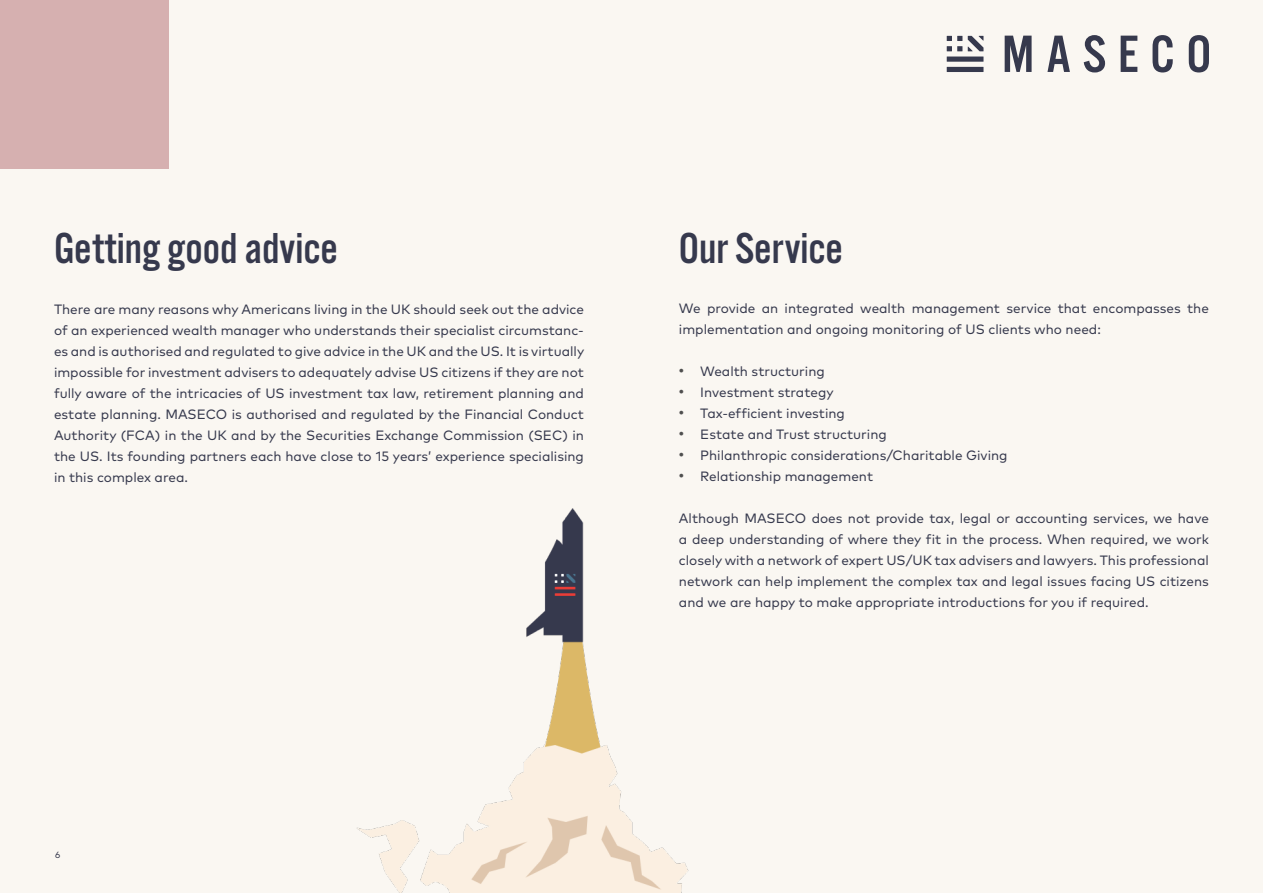
<style>
.page{position:relative;width:1263px;height:893px;background:#faf7f2}
.page>*{position:absolute;margin:0;border:0;box-sizing:border-box;transform-origin:0 0}
.t1{font:45px "Alternate Gothic Pro No 3";color:#36394d}
.t2{font:13.5px/21px "Mark Pro";color:#36394d;text-align:justify}
.t3{font:9px "Mark Pro";color:#36394d}
.s1{font-family:"Arial";font-size:15px;color:#4f4f4f}
</style>
<div class="page">
<hr style="left:1262px;top:0;width:1px;height:169px;background:#d6b0b0">
<svg style="left:947px;top:36px;width:15px;height:15px"></svg>
<svg style="left:968px;top:36px;width:15px;height:15px"></svg>
<div style="left:947px;top:57px;width:36px;height:5px;background:#36394d"></div>
<div style="left:947px;top:67px;width:36px;height:5px;background:#36394d"></div>
<svg style="left:1121px;top:36px;width:16px;height:36px"></svg>
<svg style="left:1152px;top:35px;width:21px;height:37px"></svg>
<svg style="left:1189px;top:35px;width:20px;height:37px"></svg>
<svg style="left:1047px;top:36px;width:23px;height:36px"></svg>
<svg style="left:1005px;top:36px;width:26px;height:36px"></svg>
<svg style="left:1084px;top:35px;width:21px;height:37px"></svg>
<div style="left:0;top:0;width:169px;height:169px;background:#d6b0b0"></div>
<img style="left:357px;top:509px;width:332px;height:384px">
<p class="t1" style="left:54px;top:226px;width:285px">Getting good advice</p>
<p class="t2" style="left:54px;top:297px;width:532px">There are many reasons why Americans living in the UK should seek out the advice of an experienced wealth manager who understands their specialist circumstanc&shy;es and is authorised and regulated to give advice in the UK and the US. It is virtually impossible for investment advisers to adequately advise US citizens if they are not fully aware of the intricacies of US investment tax law, retirement planning and estate planning. MASECO is authorised and regulated by the Financial Conduct Authority (FCA) in the UK and by the Securities Exchange Commission (SEC) in the US. Its founding partners each have close to 15 years’ experience specialising in this complex area.</p>
<p class="t1" style="left:679px;top:226px;width:166px">Our Service</p>
<p class="t2" style="left:679px;top:296px;width:531px">We provide an integrated wealth management service that encompasses the implementation and ongoing monitoring of US clients who need:</p>
<p class="t2" style="left:679px;top:359px;width:147px"><span class="s1">•</span> Wealth structuring</p>
<p class="t2" style="left:679px;top:380px;width:156px"><span class="s1">•</span> Investment strategy</p>
<p class="t2" style="left:679px;top:401px;width:167px"><span class="s1">•</span> Tax-efficient investing</p>
<p class="t2" style="left:679px;top:422px;width:209px"><span class="s1">•</span> Estate and Trust structuring</p>
<p class="t2" style="left:679px;top:443px;width:330px"><span class="s1">•</span> Philanthropic considerations/Charitable Giving</p>
<p class="t2" style="left:679px;top:464px;width:196px"><span class="s1">•</span> Relationship management</p>
<p class="t2" style="left:679px;top:506px;width:531px">Although MASECO does not provide tax, legal or accounting services, we have a deep understanding of where they fit in the process. When required, we work closely with a network of expert US/UK tax advisers and lawyers. This professional network can help implement the complex tax and legal issues facing US citizens and we are happy to make appropriate introductions for you if required.</p>
<p class="t3" style="left:55px;top:848px;width:7px">6</p>
</div>
